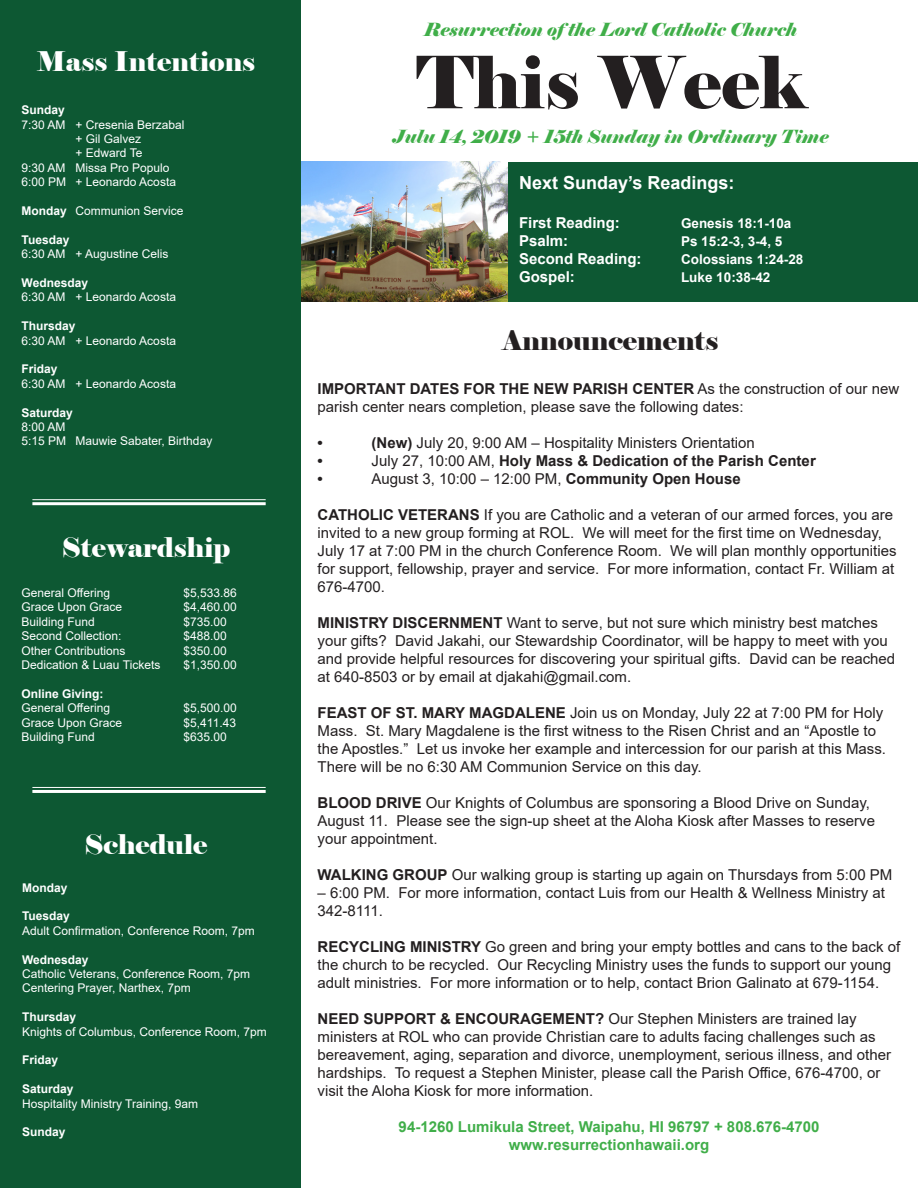
<style>
.page{position:relative;width:918px;height:1188px;background:#fff}
.page>*{position:absolute;margin:0;border:0;box-sizing:border-box;transform-origin:0 0}
.t1{font:72px "Elephant";color:#231f20}
.t2{font:27px "Elephant";color:#fff}
.t3{font:27px "Elephant";color:#231f20}
.t4{font:italic 18px "Elephant";color:#40ae49}
.t5{font:700 18px "Arial";color:#fff}
.t6{font:15px/18px "Arial";color:#231f20}
.t7{font:700 15px/18px "Arial";color:#40ae49;text-align:center}
.t8{font:700 15px "Arial";color:#231f20}
.t9{font:700 15px "Arial";color:#fff}
.t10{font:700 13.5px "Arial";color:#fff}
.t11{font:12px/14.4px "Arial";color:#fff}
.t12{font:700 12px "Arial";color:#fff}
.s1{font-weight:700}
.s2{font-weight:400}
</style>
<div class="page">
<img style="left:301px;top:162px;width:208px;height:139px">
<div style="left:0;top:0;width:301px;height:1188px;background:#0d5833"></div>
<div style="left:509px;top:162px;width:409px;height:139px;background:#0d5833"></div>
<hr style="left:32px;top:499px;width:234px;height:1px;background:#fff">
<hr style="left:32px;top:502px;width:234px;height:3px;background:#fff">
<hr style="left:32px;top:787px;width:234px;height:1px;background:#fff">
<hr style="left:32px;top:790px;width:234px;height:3px;background:#fff">
<h2 class="t2" style="left:37px;top:45px;width:220px">Mass Intentions</h2>
<p class="t12" style="left:22px;top:103px;width:45px">Sunday</p>
<p class="t11" style="left:22px;top:117px;width:165px">7:30 AM + Cresenia Berzabal</p>
<p class="t11" style="left:76px;top:132px;width:67px">+ Gil Galvez</p>
<p class="t11" style="left:76px;top:146px;width:68px">+ Edward Te</p>
<p class="t11" style="left:22px;top:160px;width:150px">9:30 AM Missa Pro Populo</p>
<p class="t11" style="left:22px;top:175px;width:156px">6:00 PM + Leonardo Acosta</p>
<p class="t11" style="left:22px;top:204px;width:164px"><span class="s1">Monday</span> Communion Service</p>
<p class="t12" style="left:22px;top:233px;width:49px">Tuesday</p>
<p class="t11" style="left:22px;top:247px;width:149px">6:30 AM + Augustine Celis</p>
<p class="t12" style="left:22px;top:276px;width:68px">Wednesday</p>
<p class="t11" style="left:22px;top:290px;width:156px">6:30 AM + Leonardo Acosta</p>
<p class="t12" style="left:22px;top:319px;width:56px">Thursday</p>
<p class="t11" style="left:22px;top:333px;width:156px">6:30 AM + Leonardo Acosta</p>
<p class="t12" style="left:22px;top:363px;width:38px">Friday</p>
<p class="t11" style="left:22px;top:376px;width:156px">6:30 AM + Leonardo Acosta</p>
<p class="t12" style="left:22px;top:406px;width:53px">Saturday</p>
<p class="t11" style="left:22px;top:420px;width:192px">8:00 AM<br>5:15 PM Mauwie Sabater, Birthday</p>
<h2 class="t2" style="left:62px;top:531px;width:170px">Stewardship</h2>
<p class="t11" style="left:22px;top:586px;width:90px">General Offering</p>
<p class="t11" style="left:184px;top:586px;width:55px">$5,533.86</p>
<p class="t11" style="left:22px;top:600px;width:102px">Grace Upon Grace</p>
<p class="t11" style="left:184px;top:600px;width:55px">$4,460.00</p>
<p class="t11" style="left:22px;top:614px;width:75px">Building Fund</p>
<p class="t11" style="left:184px;top:614px;width:45px">$735.00</p>
<p class="t11" style="left:22px;top:629px;width:102px">Second Collection:</p>
<p class="t11" style="left:184px;top:629px;width:45px">$488.00</p>
<p class="t11" style="left:22px;top:643px;width:106px">Other Contributions</p>
<p class="t11" style="left:184px;top:643px;width:45px">$350.00</p>
<p class="t11" style="left:22px;top:658px;width:140px">Dedication &amp; Luau Tickets</p>
<p class="t11" style="left:184px;top:658px;width:55px">$1,350.00</p>
<p class="t12" style="left:22px;top:687px;width:84px">Online Giving:</p>
<p class="t11" style="left:22px;top:701px;width:90px">General Offering</p>
<p class="t11" style="left:184px;top:701px;width:55px">$5,500.00</p>
<p class="t11" style="left:22px;top:715px;width:102px">Grace Upon Grace</p>
<p class="t11" style="left:184px;top:715px;width:54px">$5,411.43</p>
<p class="t11" style="left:22px;top:730px;width:75px">Building Fund</p>
<p class="t11" style="left:184px;top:730px;width:45px">$635.00</p>
<h2 class="t2" style="left:84px;top:828px;width:125px">Schedule</h2>
<p class="t12" style="left:22px;top:881px;width:47px">Monday</p>
<p class="t12" style="left:22px;top:910px;width:49px">Tuesday</p>
<p class="t11" style="left:22px;top:924px;width:234px">Adult Confirmation, Conference Room, 7pm</p>
<p class="t12" style="left:22px;top:953px;width:68px">Wednesday</p>
<p class="t11" style="left:22px;top:967px;width:230px">Catholic Veterans, Conference Room, 7pm<br>Centering Prayer, Narthex, 7pm</p>
<p class="t12" style="left:22px;top:1010px;width:56px">Thursday</p>
<p class="t11" style="left:22px;top:1024px;width:246px">Knights of Columbus, Conference Room, 7pm</p>
<p class="t12" style="left:22px;top:1054px;width:38px">Friday</p>
<p class="t12" style="left:22px;top:1082px;width:53px">Saturday</p>
<p class="t11" style="left:22px;top:1096px;width:178px">Hospitality Ministry Training, 9am</p>
<p class="t12" style="left:22px;top:1126px;width:45px">Sunday</p>
<p class="t4" style="left:424px;top:18px;width:375px">Resurrection ofthe Lord Catholic Church</p>
<h1 class="t1" style="left:416px;top:39px;width:390px">This Week</h1>
<p class="t4" style="left:393px;top:125px;width:437px">Julu 14, 2019 + 15th Sunday in Ordinary Time</p>
<p class="t5" style="left:519px;top:172px;width:217px">Next Sunday’s Readings:</p>
<p class="t9" style="left:519px;top:215px;width:102px">First Reading:</p>
<p class="t10" style="left:681px;top:216px;width:112px">Genesis 18:1-10a</p>
<p class="t9" style="left:519px;top:233px;width:51px">Psalm:</p>
<p class="t10" style="left:681px;top:234px;width:103px">Ps 15:2-3, 3-4, 5</p>
<p class="t9" style="left:519px;top:251px;width:124px">Second Reading:</p>
<p class="t10" style="left:681px;top:252px;width:124px">Colossians 1:24-28</p>
<p class="t9" style="left:519px;top:269px;width:57px">Gospel:</p>
<p class="t10" style="left:681px;top:270px;width:91px">Luke 10:38-42</p>
<h2 class="t3" style="left:502px;top:324px;width:218px">Announcements</h2>
<p class="t6" style="left:318px;top:379px;width:583px"><span class="s1">IMPORTANT DATES FOR THE NEW PARISH CENTER</span> As the construction of our new parish center nears completion, please save the following dates:</p>
<p class="t8" style="left:318px;top:434px;width:7px">•</p>
<p class="t6" style="left:372px;top:433px;width:385px"><span class="s1">(New)</span> July 20, 9:00 AM – Hospitality Ministers Orientation</p>
<p class="t8" style="left:318px;top:452px;width:7px">•</p>
<p class="t8" style="left:372px;top:452px;width:446px"><span class="s2">July 27, 10:00 AM,</span> Holy Mass &amp; Dedication of the Parish Center</p>
<p class="t8" style="left:318px;top:470px;width:7px">•</p>
<p class="t6" style="left:372px;top:469px;width:371px">August 3, 10:00 – 12:00 PM, <span class="s1">Community Open House</span></p>
<p class="t6" style="left:318px;top:505px;width:581px"><span class="s1">CATHOLIC VETERANS</span> If you are Catholic and a veteran of our armed forces, you are invited to a new group forming at ROL. We will meet for the first time on Wednesday, July 17 at 7:00 PM in the church Conference Room. We will plan monthly opportunities for support, fellowship, prayer and service. For more information, contact Fr. William at 676-4700.</p>
<p class="t6" style="left:318px;top:613px;width:579px"><span class="s1">MINISTRY DISCERNMENT</span> Want to serve, but not sure which ministry best matches your gifts? David Jakahi, our Stewardship Coordinator, will be happy to meet with you and provide helpful resources for discovering your spiritual gifts. David can be reached at 640-8503 or by email at djakahi@gmail.com.</p>
<p class="t6" style="left:318px;top:703px;width:570px"><span class="s1">FEAST OF ST. MARY MAGDALENE</span> Join us on Monday, July 22 at 7:00 PM for Holy Mass. St. Mary Magdalene is the first witness to the Risen Christ and an “Apostle to the Apostles.” Let us invoke her example and intercession for our parish at this Mass.<br>There will be no 6:30 AM Communion Service on this day.</p>
<p class="t6" style="left:318px;top:793px;width:559px"><span class="s1">BLOOD DRIVE</span> Our Knights of Columbus are sponsoring a Blood Drive on Sunday,<br>August 11. Please see the sign-up sheet at the Aloha Kiosk after Masses to reserve your appointment.</p>
<p class="t6" style="left:318px;top:865px;width:576px"><span class="s1">WALKING GROUP</span> Our walking group is starting up again on Thursdays from 5:00 PM</p>
<p class="t6" style="left:318px;top:883px;width:569px">– 6:00 PM. For more information, contact Luis from our Health &amp; Wellness Ministry at<br>342-8111.</p>
<p class="t6" style="left:318px;top:937px;width:584px"><span class="s1">RECYCLING MINISTRY</span> Go green and bring your empty bottles and cans to the back of the church to be recycled. Our Recycling Ministry uses the funds to support our young adult ministries. For more information or to help, contact Brion Galinato at 679-1154.</p>
<p class="t6" style="left:318px;top:1009px;width:575px"><span class="s1">NEED SUPPORT &amp; ENCOURAGEMENT?</span> Our Stephen Ministers are trained lay ministers at ROL who can provide Christian care to adults facing challenges such as bereavement, aging, separation and divorce, unemployment, serious illness, and other hardships. To request a Stephen Minister, please call the Parish Office, 676-4700, or visit the Aloha Kiosk for more information.</p>
<p class="t7" style="left:399px;top:1117px;width:422px">94-1260 Lumikula Street, Waipahu, HI 96797 + 808.676-4700 www.resurrectionhawaii.org</p>
</div>
